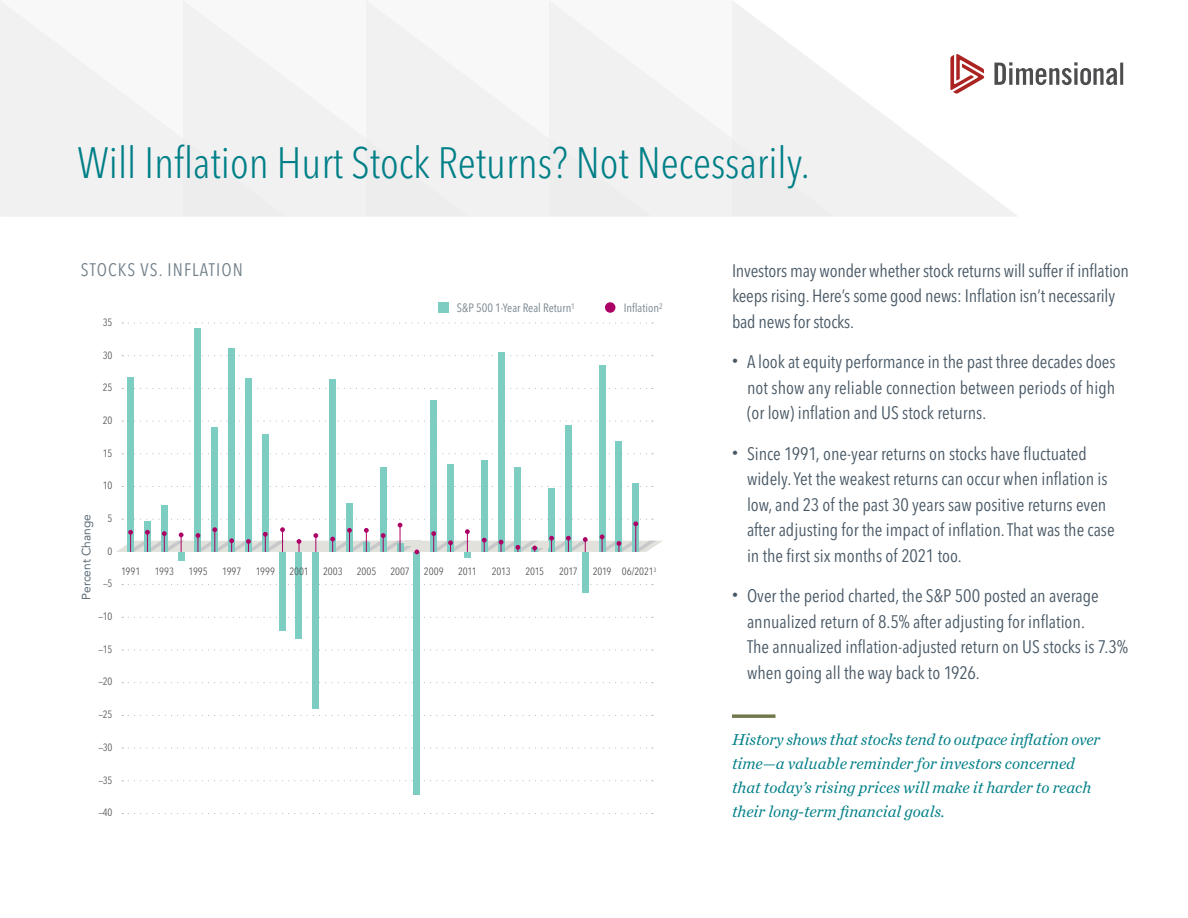
<style>
.page{position:relative;width:1188px;height:918px;background:#fff}
.page>*{position:absolute;margin:0;border:0;box-sizing:border-box;transform-origin:0 0}
.t1{font:300 condensed 43.5px "Avenir Next LT Pro";color:#007f87}
.Body_Copy{font:condensed 18px/25.5px "Avenir Next LT Pro";color:#485865}
.Exhibit_Title{font:condensed 18px "Avenir Next LT Pro";letter-spacing:.06em;color:#72808a}
.t2{font:italic 16.5px/24px "Chronicle Text G1";color:#007f87}
.X_Name{font:condensed 12px "Avenir Next LT Pro";color:#72808a}
.X_Name-2{font:12px "Avenir LT Std";color:#485865}
.t3{font:condensed 10.5px "Avenir Next LT Pro";letter-spacing:-.02em;color:#58595b}
</style>
<div class="page">
<svg style="left:836px;top:72px;width:181px;height:144px"></svg>
<div style="left:0;top:1px;width:836px;height:216px;background:#f1f1f2"></div>
<svg style="left:950px;top:54px;width:34px;height:40px"></svg>
<svg style="left:994px;top:62px;width:129px;height:23px"></svg>
<div style="left:178px;top:552px;width:6px;height:8px;background:#7ecdc3"></div>
<div style="left:279px;top:552px;width:7px;height:79px;background:#7ecdc3"></div>
<div style="left:296px;top:552px;width:6px;height:86px;background:#7ecdc3"></div>
<div style="left:313px;top:552px;width:6px;height:156px;background:#7ecdc3"></div>
<div style="left:414px;top:552px;width:6px;height:242px;background:#7ecdc3"></div>
<div style="left:582px;top:552px;width:6px;height:40px;background:#7ecdc3"></div>
<div style="left:128px;top:378px;width:6px;height:174px;background:#7ecdc3"></div>
<div style="left:161px;top:505px;width:6px;height:47px;background:#7ecdc3"></div>
<div style="left:195px;top:328px;width:6px;height:224px;background:#7ecdc3"></div>
<div style="left:212px;top:427px;width:6px;height:125px;background:#7ecdc3"></div>
<div style="left:229px;top:348px;width:6px;height:204px;background:#7ecdc3"></div>
<div style="left:245px;top:378px;width:7px;height:174px;background:#7ecdc3"></div>
<div style="left:262px;top:435px;width:6px;height:117px;background:#7ecdc3"></div>
<div style="left:330px;top:380px;width:6px;height:172px;background:#7ecdc3"></div>
<div style="left:346px;top:504px;width:7px;height:48px;background:#7ecdc3"></div>
<div style="left:380px;top:467px;width:6px;height:85px;background:#7ecdc3"></div>
<div style="left:431px;top:401px;width:6px;height:151px;background:#7ecdc3"></div>
<div style="left:447px;top:464px;width:7px;height:88px;background:#7ecdc3"></div>
<div style="left:481px;top:460px;width:6px;height:92px;background:#7ecdc3"></div>
<div style="left:498px;top:353px;width:6px;height:199px;background:#7ecdc3"></div>
<div style="left:515px;top:468px;width:6px;height:84px;background:#7ecdc3"></div>
<div style="left:549px;top:489px;width:6px;height:63px;background:#7ecdc3"></div>
<div style="left:565px;top:425px;width:6px;height:127px;background:#7ecdc3"></div>
<div style="left:599px;top:365px;width:6px;height:187px;background:#7ecdc3"></div>
<div style="left:616px;top:442px;width:6px;height:110px;background:#7ecdc3"></div>
<div style="left:633px;top:483px;width:6px;height:69px;background:#7ecdc3"></div>
<svg style="left:122px;top:813px;width:531px;height:1px"></svg>
<svg style="left:122px;top:780px;width:531px;height:1px"></svg>
<svg style="left:122px;top:748px;width:531px;height:1px"></svg>
<svg style="left:122px;top:715px;width:531px;height:1px"></svg>
<svg style="left:122px;top:682px;width:531px;height:1px"></svg>
<svg style="left:122px;top:650px;width:531px;height:1px"></svg>
<svg style="left:122px;top:617px;width:531px;height:1px"></svg>
<svg style="left:122px;top:584px;width:531px;height:1px"></svg>
<svg style="left:122px;top:486px;width:531px;height:1px"></svg>
<svg style="left:122px;top:453px;width:531px;height:1px"></svg>
<svg style="left:122px;top:421px;width:531px;height:1px"></svg>
<svg style="left:122px;top:388px;width:531px;height:1px"></svg>
<svg style="left:122px;top:355px;width:531px;height:1px"></svg>
<svg style="left:122px;top:323px;width:531px;height:1px"></svg>
<svg style="left:116px;top:519px;width:547px;height:38px"></svg>
<svg style="left:732px;top:714px;width:44px;height:4px"></svg>
<div style="left:438px;top:302px;width:11px;height:11px;background:#7ecdc3"></div>
<div style="left:605px;top:302px;width:10px;height:11px;background:#ac0064;border-radius:50%"></div>
<p class="t1" style="left:78px;top:136px;width:734px">Will Inflation Hurt Stock Returns? Not Necessarily.</p>
<p class="Exhibit_Title" style="left:81px;top:259px;width:163px">STOCKS VS. INFLATION</p>
<p class="Body_Copy" style="left:732px;top:258px;width:398px">Investors may wonder whether stock returns will suffer if inflation keeps rising. Here’s some good news: Inflation isn’t necessarily bad news for stocks.</p>
<p class="Body_Copy" style="left:747px;top:349px;width:370px;text-align:justify;text-indent:-15px"><sup>•</sup> A look at equity performance in the past three decades does not show any reliable connection between periods of high (or low) inflation and US stock returns.</p>
<p class="Body_Copy" style="left:747px;top:441px;width:369px;text-indent:-15px"><sup>•</sup> Since 1991, one-year returns on stocks have fluctuated widely. Yet the weakest returns can occur when inflation is low, and 23 of the past 30 years saw positive returns even after adjusting for the impact of inflation. That was the case in the first six months of 2021 too.</p>
<p class="Body_Copy" style="left:747px;top:583px;width:383px;text-indent:-15px"><sup>•</sup> Over the period charted, the S&amp;P 500 posted an average annualized return of 8.5% after adjusting for inflation.<br>The annualized inflation-adjusted return on US stocks is 7.3% when going all the way back to 1926.</p>
<p class="X_Name" style="left:624px;top:301px;width:40px">Inflation<sup>2</sup></p>
<p class="X_Name" style="left:457px;top:301px;width:120px">S&amp;P 500 1-Year Real Return<sup>1</sup></p>
<p class="t3" style="left:103px;top:316px;width:11px">35</p>
<p class="t3" style="left:103px;top:349px;width:11px">30</p>
<p class="t3" style="left:103px;top:381px;width:11px">25</p>
<p class="t3" style="left:103px;top:414px;width:11px">20</p>
<p class="t3" style="left:103px;top:447px;width:11px">15</p>
<p class="t3" style="left:103px;top:479px;width:11px">10</p>
<p class="X_Name-2" style="left:79px;top:600px;width:87px;rotate:-90deg">Percent Change</p>
<p class="t3" style="left:108px;top:512px;width:6px">5</p>
<p class="t3" style="left:108px;top:545px;width:6px">0</p>
<p class="t3" style="left:121px;top:565px;width:21px">1991</p>
<p class="t3" style="left:155px;top:565px;width:21px">1993</p>
<p class="t3" style="left:189px;top:565px;width:20px">1995</p>
<p class="t3" style="left:222px;top:565px;width:21px">1997</p>
<p class="t3" style="left:256px;top:565px;width:21px">1999</p>
<p class="t3" style="left:289px;top:565px;width:21px">2001</p>
<p class="t3" style="left:323px;top:565px;width:21px">2003</p>
<p class="t3" style="left:357px;top:565px;width:21px">2005</p>
<p class="t3" style="left:390px;top:565px;width:21px">2007</p>
<p class="t3" style="left:424px;top:565px;width:21px">2009</p>
<p class="t3" style="left:458px;top:565px;width:20px">2011</p>
<p class="t3" style="left:492px;top:565px;width:20px">2013</p>
<p class="t3" style="left:525px;top:565px;width:20px">2015</p>
<p class="t3" style="left:559px;top:565px;width:20px">2017</p>
<p class="t3" style="left:593px;top:565px;width:65px">2019 06/2021<sup>3</sup></p>
<p class="t3" style="left:103px;top:577px;width:11px">—5</p>
<p class="t3" style="left:98px;top:610px;width:16px">—10</p>
<p class="t3" style="left:98px;top:643px;width:16px">—15</p>
<p class="t3" style="left:98px;top:675px;width:16px">—20</p>
<p class="t3" style="left:98px;top:708px;width:16px">—25</p>
<p class="t3" style="left:98px;top:741px;width:16px">—30</p>
<p class="t3" style="left:98px;top:774px;width:16px">—35</p>
<p class="t3" style="left:98px;top:806px;width:16px">—40</p>
<p class="t2" style="left:732px;top:726px;width:370px">History shows that stocks tend to outpace inflation over time—a valuable reminder for investors concerned that today’s rising prices will make it harder to reach their long-term financial goals.</p>
</div>
